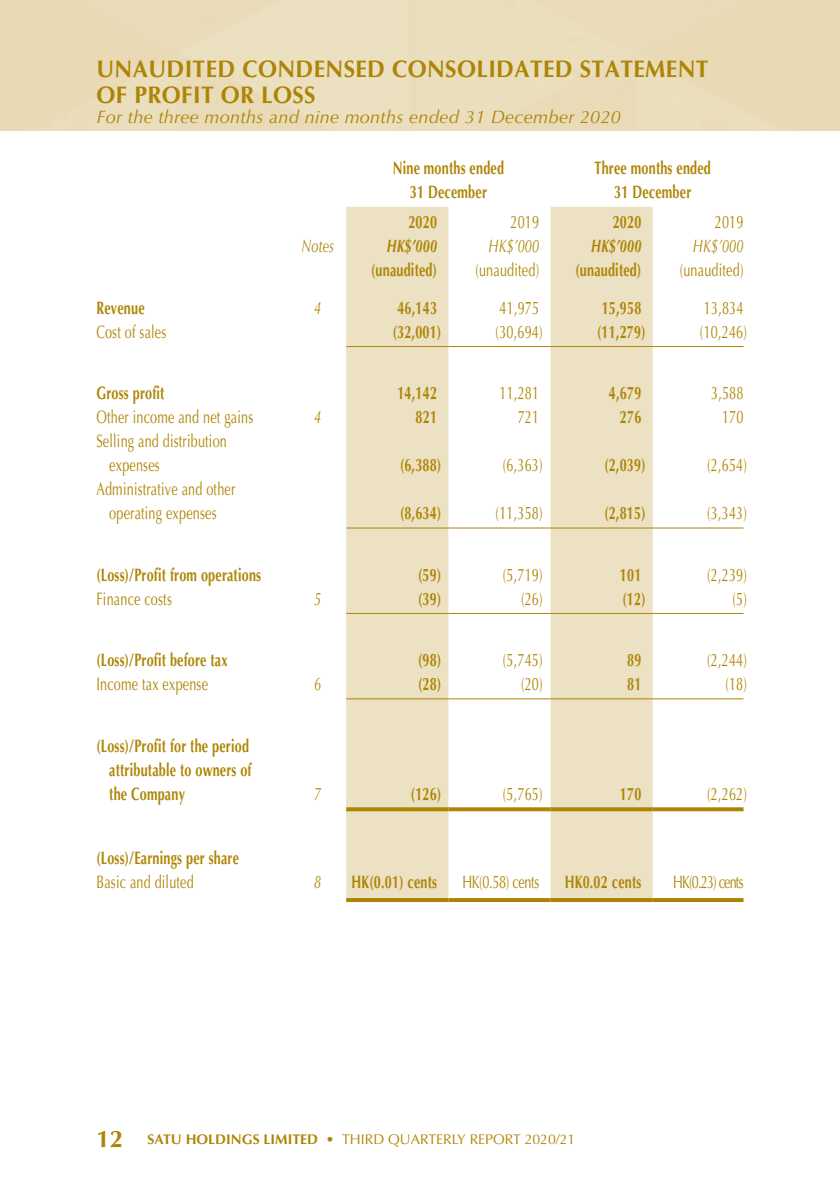
<style>
.page{position:relative;width:840px;height:1191px;background:#fff}
.page>*{position:absolute;margin:0;border:0;box-sizing:border-box;transform-origin:0 0}
.t1{font:700 24px "Optima LT Std";letter-spacing:.015em;color:#ad8504;scale:.95 1}
.t2{font:700 24px "Optima LT Std";letter-spacing:.015em;color:#ad8504}
._50_Table_txt{font:700 18px "Optima LT Std";letter-spacing:.015em;color:#ad8504;scale:.7 1}
._50_Table_txt-2{font:18px "Optima LT Std";letter-spacing:.015em;color:#ad8504;scale:.7 1}
._50_Table_txt-3{font:italic 18px "Optima LT Std";letter-spacing:.015em;color:#ad8504}
._50_Table_txt-4{font:italic 18px "Optima LT Std";letter-spacing:.015em;color:#ad8504;scale:.7 1}
._50_Table_txt-5{font:italic 700 18px "Optima LT Std";letter-spacing:.015em;color:#ad8504;scale:.7 1}
._50_Table_txt-6{font:18px "Optima LT Std";letter-spacing:-.025em;color:#ad8504;scale:.7 1}
._50_Table_txt-7{font:18px "Optima LT Std";letter-spacing:-.065em;color:#ad8504;scale:.7 1}
.t3{font:14px "Optima LT Std";color:#ad8504}
.s1{font-weight:700}
</style>
<div class="page">
<svg style="left:346px;top:207px;width:306px;height:691px;fill:#ece1c3"></svg>
<hr style="left:346px;top:346px;width:102px;height:1px;background:#ad8504">
<hr style="left:448px;top:346px;width:102px;height:1px;background:#ad8504">
<hr style="left:550px;top:346px;width:102px;height:1px;background:#ad8504">
<hr style="left:652px;top:346px;width:91px;height:1px;background:#ad8504">
<hr style="left:346px;top:527px;width:102px;height:1px;background:#ad8504">
<hr style="left:448px;top:527px;width:102px;height:1px;background:#ad8504">
<hr style="left:550px;top:527px;width:102px;height:1px;background:#ad8504">
<hr style="left:652px;top:527px;width:91px;height:1px;background:#ad8504">
<hr style="left:346px;top:613px;width:102px;height:1px;background:#ad8504">
<hr style="left:448px;top:613px;width:102px;height:1px;background:#ad8504">
<hr style="left:550px;top:613px;width:102px;height:1px;background:#ad8504">
<hr style="left:652px;top:613px;width:91px;height:1px;background:#ad8504">
<hr style="left:346px;top:698px;width:102px;height:1px;background:#ad8504">
<hr style="left:448px;top:698px;width:102px;height:1px;background:#ad8504">
<hr style="left:550px;top:698px;width:102px;height:1px;background:#ad8504">
<hr style="left:652px;top:698px;width:91px;height:1px;background:#ad8504">
<svg style="left:346px;top:807px;width:102px;height:4px"></svg>
<svg style="left:448px;top:807px;width:102px;height:4px"></svg>
<svg style="left:550px;top:807px;width:102px;height:4px"></svg>
<svg style="left:652px;top:807px;width:91px;height:4px"></svg>
<hr style="left:346px;top:898px;width:102px;height:4px;background:#ad8504">
<hr style="left:448px;top:898px;width:102px;height:4px;background:#ad8504">
<hr style="left:550px;top:898px;width:102px;height:4px;background:#ad8504">
<hr style="left:652px;top:898px;width:91px;height:4px;background:#ad8504">
<p class="t1" style="left:96px;top:54px;width:645px">UNAUDITED CONDENSED CONSOLIDATED STATEMENT</p>
<p class="t1" style="left:96px;top:80px;width:232px">OF PROFIT OR LOSS</p>
<p class="_50_Table_txt-3" style="left:96px;top:106px;width:525px">For the three months and nine months ended 31 December 2020</p>
<p class="_50_Table_txt" style="left:392px;top:157px;width:160px">Nine months ended</p>
<p class="_50_Table_txt" style="left:409px;top:181px;width:112px">31 December</p>
<p class="_50_Table_txt" style="left:594px;top:157px;width:168px">Three months ended</p>
<p class="_50_Table_txt" style="left:613px;top:181px;width:112px">31 December</p>
<p class="_50_Table_txt" style="left:408px;top:211px;width:42px">2020</p>
<p class="_50_Table_txt-2" style="left:510px;top:211px;width:42px">2019</p>
<p class="_50_Table_txt" style="left:612px;top:211px;width:42px">2020</p>
<p class="_50_Table_txt-2" style="left:714px;top:211px;width:42px">2019</p>
<p class="_50_Table_txt-4" style="left:301px;top:235px;width:48px">Notes</p>
<p class="_50_Table_txt-5" style="left:386px;top:235px;width:73px">HK$’000</p>
<p class="_50_Table_txt-4" style="left:488px;top:235px;width:74px">HK$’000</p>
<p class="_50_Table_txt-5" style="left:590px;top:235px;width:73px">HK$’000</p>
<p class="_50_Table_txt-4" style="left:692px;top:235px;width:74px">HK$’000</p>
<p class="_50_Table_txt" style="left:371px;top:259px;width:96px">(unaudited)</p>
<p class="_50_Table_txt-2" style="left:475px;top:259px;width:93px">(unaudited)</p>
<p class="_50_Table_txt" style="left:575px;top:259px;width:96px">(unaudited)</p>
<p class="_50_Table_txt-2" style="left:679px;top:259px;width:93px">(unaudited)</p>
<p class="_50_Table_txt" style="left:96px;top:297px;width:70px">Revenue</p>
<p class="_50_Table_txt-4" style="left:314px;top:297px;width:12px">4</p>
<p class="_50_Table_txt" style="left:397px;top:297px;width:58px">46,143</p>
<p class="_50_Table_txt-2" style="left:499px;top:297px;width:58px">41,975</p>
<p class="_50_Table_txt" style="left:601px;top:297px;width:58px">15,958</p>
<p class="_50_Table_txt-2" style="left:703px;top:297px;width:58px">13,834</p>
<p class="_50_Table_txt-2" style="left:96px;top:321px;width:101px">Cost of sales</p>
<p class="_50_Table_txt" style="left:392px;top:321px;width:71px">(32,001)</p>
<p class="_50_Table_txt-2" style="left:495px;top:321px;width:69px">(30,694)</p>
<p class="_50_Table_txt" style="left:596px;top:321px;width:71px">(11,279)</p>
<p class="_50_Table_txt-2" style="left:699px;top:321px;width:69px">(10,246)</p>
<p class="_50_Table_txt" style="left:96px;top:383px;width:99px">Gross profit</p>
<p class="_50_Table_txt" style="left:397px;top:383px;width:58px">14,142</p>
<p class="_50_Table_txt-2" style="left:499px;top:383px;width:58px">11,281</p>
<p class="_50_Table_txt" style="left:608px;top:383px;width:48px">4,679</p>
<p class="_50_Table_txt-2" style="left:710px;top:383px;width:48px">3,588</p>
<p class="_50_Table_txt-2" style="left:96px;top:407px;width:225px">Other income and net gains</p>
<p class="_50_Table_txt-4" style="left:314px;top:407px;width:12px">4</p>
<p class="_50_Table_txt" style="left:415px;top:407px;width:32px">821</p>
<p class="_50_Table_txt-2" style="left:517px;top:407px;width:32px">721</p>
<p class="_50_Table_txt" style="left:619px;top:407px;width:32px">276</p>
<p class="_50_Table_txt-2" style="left:721px;top:407px;width:32px">170</p>
<p class="_50_Table_txt-2" style="left:96px;top:431px;width:188px">Selling and distribution</p>
<p class="_50_Table_txt-2" style="left:109px;top:455px;width:74px">expenses</p>
<p class="_50_Table_txt" style="left:400px;top:455px;width:60px">(6,388)</p>
<p class="_50_Table_txt-2" style="left:502px;top:455px;width:58px">(6,363)</p>
<p class="_50_Table_txt" style="left:604px;top:455px;width:60px">(2,039)</p>
<p class="_50_Table_txt-2" style="left:706px;top:455px;width:58px">(2,654)</p>
<p class="_50_Table_txt-2" style="left:96px;top:479px;width:200px">Administrative and other</p>
<p class="_50_Table_txt-2" style="left:109px;top:503px;width:155px">operating expenses</p>
<p class="_50_Table_txt" style="left:400px;top:503px;width:60px">(8,634)</p>
<p class="_50_Table_txt-2" style="left:495px;top:503px;width:69px">(11,358)</p>
<p class="_50_Table_txt" style="left:604px;top:503px;width:60px">(2,815)</p>
<p class="_50_Table_txt-2" style="left:706px;top:503px;width:58px">(3,343)</p>
<p class="_50_Table_txt" style="left:96px;top:564px;width:236px">(Loss)/Profit from operations</p>
<p class="_50_Table_txt" style="left:418px;top:564px;width:34px">(59)</p>
<p class="_50_Table_txt-2" style="left:502px;top:564px;width:58px">(5,719)</p>
<p class="_50_Table_txt" style="left:619px;top:564px;width:32px">101</p>
<p class="_50_Table_txt-2" style="left:706px;top:564px;width:58px">(2,239)</p>
<p class="_50_Table_txt-2" style="left:96px;top:588px;width:109px">Finance costs</p>
<p class="_50_Table_txt-4" style="left:314px;top:588px;width:12px">5</p>
<p class="_50_Table_txt" style="left:418px;top:588px;width:34px">(39)</p>
<p class="_50_Table_txt-2" style="left:520px;top:588px;width:32px">(26)</p>
<p class="_50_Table_txt" style="left:622px;top:588px;width:34px">(12)</p>
<p class="_50_Table_txt-2" style="left:732px;top:588px;width:22px">(5)</p>
<p class="_50_Table_txt" style="left:96px;top:649px;width:189px">(Loss)/Profit before tax</p>
<p class="_50_Table_txt" style="left:418px;top:649px;width:34px">(98)</p>
<p class="_50_Table_txt-2" style="left:502px;top:649px;width:58px">(5,745)</p>
<p class="_50_Table_txt" style="left:626px;top:649px;width:22px">89</p>
<p class="_50_Table_txt-2" style="left:706px;top:649px;width:58px">(2,244)</p>
<p class="_50_Table_txt-2" style="left:96px;top:673px;width:161px">Income tax expense</p>
<p class="_50_Table_txt-4" style="left:314px;top:673px;width:12px">6</p>
<p class="_50_Table_txt" style="left:418px;top:673px;width:34px">(28)</p>
<p class="_50_Table_txt-2" style="left:520px;top:673px;width:32px">(20)</p>
<p class="_50_Table_txt" style="left:626px;top:673px;width:22px">81</p>
<p class="_50_Table_txt-2" style="left:725px;top:673px;width:32px">(18)</p>
<p class="_50_Table_txt" style="left:96px;top:735px;width:219px">(Loss)/Profit for the period</p>
<p class="_50_Table_txt" style="left:109px;top:759px;width:205px">attributable to owners of</p>
<p class="_50_Table_txt" style="left:109px;top:783px;width:110px">the Company</p>
<p class="_50_Table_txt-4" style="left:314px;top:783px;width:12px">7</p>
<p class="_50_Table_txt" style="left:410px;top:783px;width:45px">(126)</p>
<p class="_50_Table_txt-2" style="left:502px;top:783px;width:58px">(5,765)</p>
<p class="_50_Table_txt" style="left:619px;top:783px;width:32px">170</p>
<p class="_50_Table_txt-2" style="left:706px;top:783px;width:58px">(2,262)</p>
<p class="_50_Table_txt" style="left:96px;top:847px;width:205px">(Loss)/Earnings per share</p>
<p class="_50_Table_txt-2" style="left:96px;top:871px;width:140px">Basic and diluted</p>
<p class="_50_Table_txt-4" style="left:314px;top:871px;width:12px">8</p>
<p class="_50_Table_txt" style="left:351px;top:871px;width:124px">HK(0.01) cents</p>
<p class="_50_Table_txt-6" style="left:462px;top:871px;width:111px">HK(0.58) cents</p>
<p class="_50_Table_txt" style="left:564px;top:871px;width:111px">HK0.02 cents</p>
<p class="_50_Table_txt-7" style="left:672px;top:871px;width:102px">HK(0.23) cents</p>
<p class="t2" style="left:96px;top:1124px;width:28px">12</p>
<p class="t3" style="left:147px;top:1130px;width:429px"><span class="s1">SATU HOLDINGS LIMITED</span> • THIRD QUARTERLY REPORT 2020/21</p>
</div>
